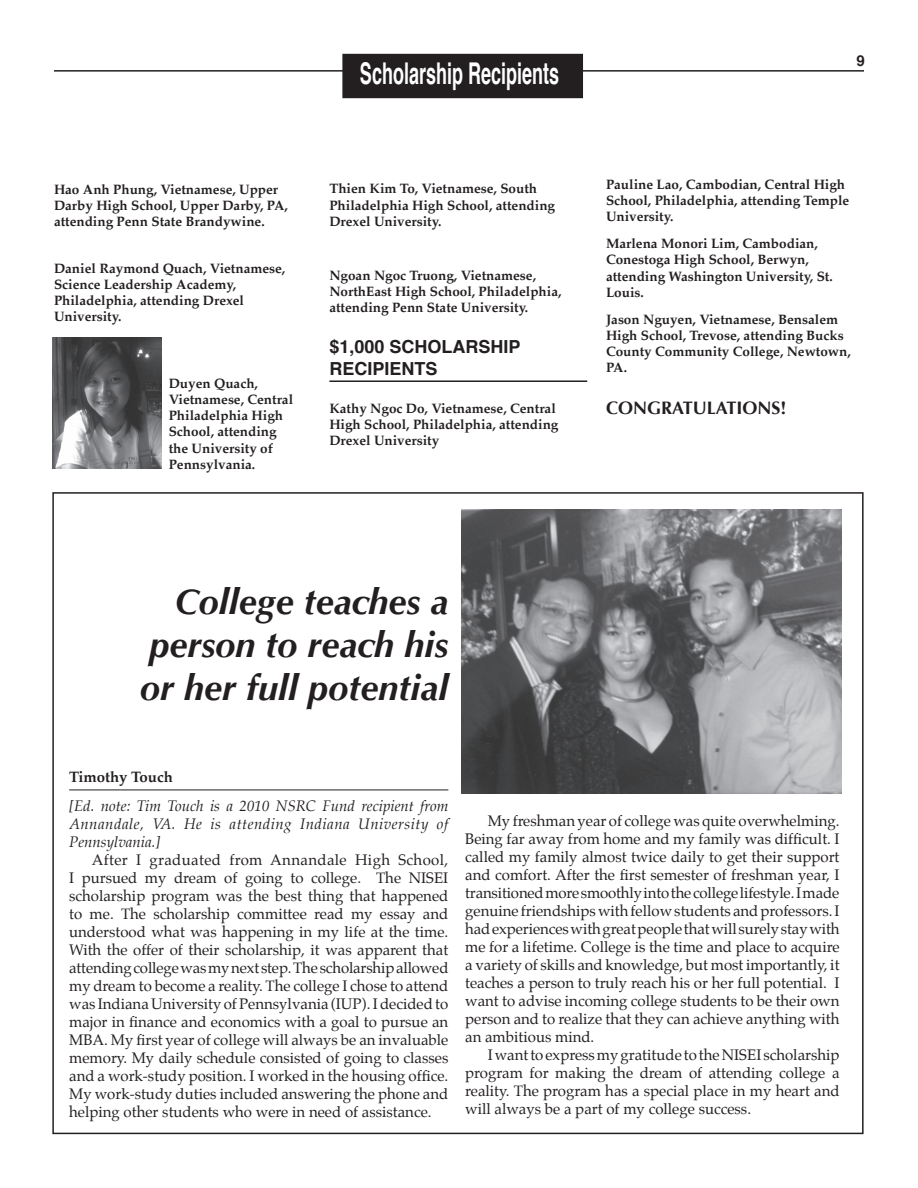
<style>
.page{position:relative;width:918px;height:1188px;background:#fff}
.page>*{position:absolute;margin:0;border:0;box-sizing:border-box;transform-origin:0 0}
.t1{font:italic 700 36px/43.2px "Optima";color:#231f20;text-align:justify}
.t2{font:700 30px "Helvetica";color:#fff;scale:.6 1}
.t3{font:700 18px/21.6px "Helvetica";color:#231f20}
.t4{font:700 18px "Optima";color:#231f20}
.t5{font:15px/18px "Palatino";color:#231f20;text-align:justify}
.t6{font:italic 15px/18px "Palatino";letter-spacing:.03em;color:#231f20;text-align:justify}
.t7{font:700 15px "Palatino";color:#231f20}
.t8{font:700 15px "Helvetica";color:#231f20}
.t9{font:700 13.5px/16.2px "Palatino";color:#231f20}
</style>
<div class="page">
<hr style="left:54px;top:70px;width:810px;height:2px;background:#231f20">
<div style="left:343px;top:54px;width:240px;height:44px;background:#231f20"></div>
<img style="left:52px;top:337px;width:110px;height:131px">
<hr style="left:329px;top:380px;width:258px;height:2px;background:#231f20">
<hr style="left:69px;top:790px;width:379px;height:1px;background:#231f20">
<img style="left:462px;top:509px;width:379px;height:285px">
<h2 class="t2" style="left:360px;top:49px;width:333px">Scholarship Recipients</h2>
<p class="t9" style="left:54px;top:181px;width:236px">Hao Anh Phung, Vietnamese, Upper<br>Darby High School, Upper Darby, PA, attending Penn State Brandywine.</p>
<p class="t9" style="left:54px;top:260px;width:233px">Daniel Raymond Quach, Vietnamese,<br>Science Leadership Academy,<br>Philadelphia, attending Drexel<br>University.</p>
<p class="t9" style="left:169px;top:375px;width:126px">Duyen Quach,<br>Vietnamese, Central<br>Philadelphia High<br>School, attending the University of<br>Pennsylvania.</p>
<p class="t9" style="left:329px;top:180px;width:227px">Thien Kim To, Vietnamese, South<br>Philadelphia High School, attending<br>Drexel University.</p>
<p class="t9" style="left:329px;top:267px;width:234px">Ngoan Ngoc Truong, Vietnamese,<br>NorthEast High School, Philadelphia, attending Penn State University.</p>
<p class="t3" style="left:329px;top:337px;width:193px">$1,000 SCHOLARSHIP<br>RECIPIENTS</p>
<p class="t9" style="left:329px;top:400px;width:231px">Kathy Ngoc Do, Vietnamese, Central<br>High School, Philadelphia, attending<br>Drexel University</p>
<p class="t8" style="left:856px;top:49px;width:10px">9</p>
<p class="t9" style="left:606px;top:176px;width:245px">Pauline Lao, Cambodian, Central High<br>School, Philadelphia, attending Temple<br>University.</p>
<p class="t9" style="left:606px;top:235px;width:228px">Marlena Monori Lim, Cambodian,<br>Conestoga High School, Berwyn, attending Washington University, St.<br>Louis.</p>
<p class="t9" style="left:606px;top:311px;width:246px">Jason Nguyen, Vietnamese, Bensalem<br>High School, Trevose, attending Bucks<br>County Community College, Newtown,<br>PA.</p>
<p class="t4" style="left:606px;top:397px;width:182px">CONGRATULATIONS!</p>
<h1 class="t1" style="left:140px;top:580px;width:310px;text-indent:35px">College teaches a person to reach his or her full potential</h1>
<p class="t7" style="left:69px;top:764px;width:105px">Timothy Touch</p>
<p class="t6" style="left:69px;top:797px;width:381px">[Ed. note: Tim Touch is a 2010 NSRC Fund recipient from Annandale, VA. He is attending Indiana University of Pennsylvania.]</p>
<p class="t5" style="left:69px;top:851px;width:381px;text-indent:22px">After I graduated from Annandale High School, I pursued my dream of going to college. The NISEI scholarship program was the best thing that happened to me. The scholarship committee read my essay and understood what was happening in my life at the time.<br>With the offer of their scholarship, it was apparent that attending college was my next step. The scholarship allowed my dream to become a reality. The college I chose to attend was Indiana University of Pennsylvania (IUP). I decided to major in finance and economics with a goal to pursue an MBA. My first year of college will always be an invaluable memory. My daily schedule consisted of going to classes and a work-study position. I worked in the housing office.<br>My work-study duties included answering the phone and helping other students who were in need of assistance.</p>
<p class="t5" style="left:465px;top:812px;width:376px;text-indent:22px">My freshman year of college was quite overwhelming.<br>Being far away from home and my family was difficult. I called my family almost twice daily to get their support and comfort. After the first semester of freshman year, I transitioned more smoothly into the college lifestyle. I made genuine friendships with fellow students and professors. I had experiences with great people that will surely stay with me for a lifetime. College is the time and place to acquire a variety of skills and knowledge, but most importantly, it teaches a person to truly reach his or her full potential. I want to advise incoming college students to be their own person and to realize that they can achieve anything with an ambitious mind.</p>
<p class="t5" style="left:465px;top:1046px;width:376px;text-indent:22px">I want to express my gratitude to the NISEI scholarship program for making the dream of attending college a reality. The program has a special place in my heart and will always be a part of my college success.</p>
</div>
